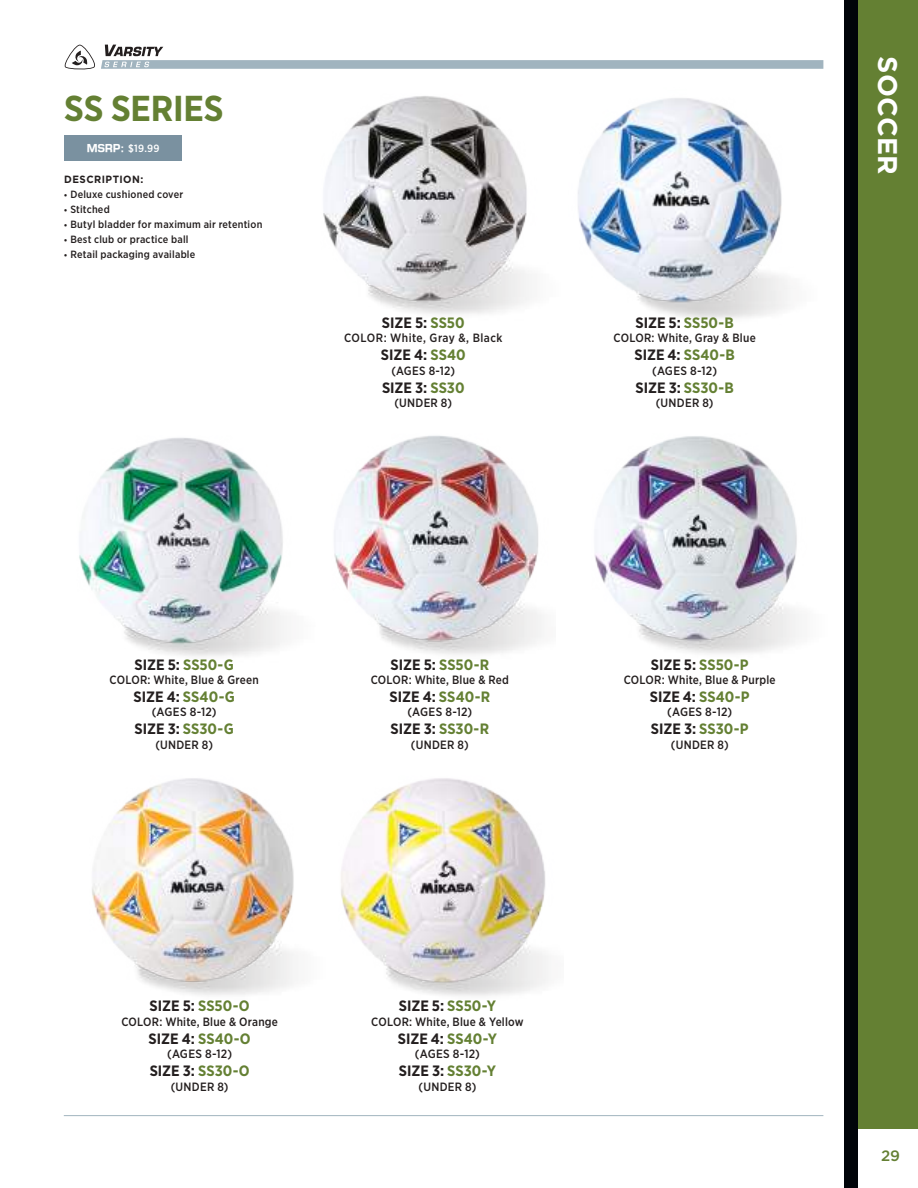
<style>
.page{position:relative;width:918px;height:1188px;background:#fff}
.page>*{position:absolute;margin:0;border:0;box-sizing:border-box;transform-origin:0 0}
.t1{font:700 36px "Gotham Narrow";letter-spacing:-.005em;color:#648033}
.t2{font:700 27px "Gotham";letter-spacing:.01em;color:#fff}
.t3{font:700 15px "Gotham Narrow";color:#241f1f}
.t4{font:500 15px "Gotham";color:#648033}
.t5{font:500 12px "Gotham Narrow";letter-spacing:.02em;color:#241f1f}
.t6{font:500 10.5px/15px "Gotham Narrow";letter-spacing:.02em;color:#241f1f}
.t7{font:700 10.5px "Gotham";letter-spacing:.045em;color:#241f1f;scale:.94 1}
.t8{font:500 10.5px "Gotham Narrow";color:#fff}
.s1{font-family:"Mikasa Sports";font-weight:700}
.s2{font-family:"MT Extra";font-weight:400}
.s3{color:#648033}
</style>
<div class="page">
<div style="left:858px;top:0;width:60px;height:1129px;background:#648033"></div>
<div style="left:844px;top:0;width:14px;height:1188px;background:#000409"></div>
<hr style="left:64px;top:1115px;width:759px;height:1px;background:#a1b4bf">
<svg style="left:65px;top:45px;width:30px;height:24px"></svg>
<svg style="left:101px;top:45px;width:722px;height:24px"></svg>
<div style="left:64px;top:136px;width:118px;height:25px;background:#7a91a0"></div>
<img style="left:323px;top:96px;width:206px;height:218px">
<img style="left:578px;top:98px;width:212px;height:221px">
<img style="left:79px;top:438px;width:205px;height:218px">
<img style="left:334px;top:435px;width:208px;height:220px">
<img style="left:594px;top:436px;width:205px;height:218px">
<img style="left:92px;top:778px;width:202px;height:217px">
<img style="left:341px;top:778px;width:207px;height:218px">
<h1 class="t1" style="left:64px;top:86px;width:161px">SS SERIES</h1>
<p class="t8" style="left:87px;top:141px;width:74px"><span class="s1">MSRP:</span> $19.99</p>
<p class="t7" style="left:64px;top:173px;width:86px">DESCRIPTION:</p>
<p class="t6" style="left:64px;top:187px;width:200px"><span class="s2">g</span> Deluxe cushioned cover<br><span class="s2">g</span> Stitched<br><span class="s2">g</span> Butyl bladder for maximum air retention <span class="s2">g</span> Best club or practice ball<br><span class="s2">g</span> Retail packaging available</p>
<p class="t3" style="left:382px;top:313px;width:84px">SIZE 5: <span class="s3">SS50</span></p>
<p class="t5" style="left:344px;top:331px;width:160px">COLOR: White, Gray &amp;, Black</p>
<p class="t3" style="left:381px;top:346px;width:86px">SIZE 4: <span class="s3">SS40</span></p>
<p class="t5" style="left:391px;top:363px;width:65px">(AGES 8-12)</p>
<p class="t3" style="left:382px;top:378px;width:84px">SIZE 3: <span class="s3">SS30</span></p>
<p class="t5" style="left:394px;top:395px;width:59px">(UNDER 8)</p>
<p class="t3" style="left:134px;top:655px;width:101px">SIZE 5: <span class="s3">SS50-G</span></p>
<p class="t5" style="left:110px;top:672px;width:151px">COLOR: White, Blue &amp; Green</p>
<p class="t3" style="left:133px;top:687px;width:103px">SIZE 4: <span class="s3">SS40-G</span></p>
<p class="t5" style="left:152px;top:705px;width:66px">(AGES 8-12)</p>
<p class="t3" style="left:135px;top:720px;width:101px">SIZE 3: <span class="s3">SS30-G</span></p>
<p class="t5" style="left:155px;top:737px;width:59px">(UNDER 8)</p>
<p class="t3" style="left:391px;top:655px;width:100px">SIZE 5: <span class="s3">SS50-R</span></p>
<p class="t5" style="left:371px;top:672px;width:140px">COLOR: White, Blue &amp; Red</p>
<p class="t3" style="left:390px;top:687px;width:102px">SIZE 4: <span class="s3">SS40-R</span></p>
<p class="t5" style="left:407px;top:705px;width:66px">(AGES 8-12)</p>
<p class="t3" style="left:391px;top:720px;width:100px">SIZE 3: <span class="s3">SS30-R</span></p>
<p class="t5" style="left:411px;top:737px;width:59px">(UNDER 8)</p>
<p class="t3" style="left:635px;top:313px;width:100px">SIZE 5: <span class="s3">SS50-B</span></p>
<p class="t5" style="left:614px;top:331px;width:144px">COLOR: White, Gray &amp; Blue</p>
<p class="t3" style="left:634px;top:346px;width:102px">SIZE 4: <span class="s3">SS40-B</span></p>
<p class="t5" style="left:652px;top:363px;width:66px">(AGES 8-12)</p>
<p class="t3" style="left:635px;top:378px;width:100px">SIZE 3: <span class="s3">SS30-B</span></p>
<p class="t5" style="left:656px;top:395px;width:59px">(UNDER 8)</p>
<p class="t3" style="left:651px;top:655px;width:99px">SIZE 5: <span class="s3">SS50-P</span></p>
<p class="t5" style="left:624px;top:672px;width:153px">COLOR: White, Blue &amp; Purple</p>
<p class="t3" style="left:650px;top:687px;width:101px">SIZE 4: <span class="s3">SS40-P</span></p>
<p class="t5" style="left:667px;top:705px;width:66px">(AGES 8-12)</p>
<p class="t3" style="left:651px;top:720px;width:99px">SIZE 3: <span class="s3">SS30-P</span></p>
<p class="t5" style="left:671px;top:737px;width:59px">(UNDER 8)</p>
<p class="t3" style="left:150px;top:996px;width:102px">SIZE 5: <span class="s3">SS50-O</span></p>
<p class="t5" style="left:121px;top:1014px;width:158px">COLOR: White, Blue &amp; Orange</p>
<p class="t3" style="left:149px;top:1029px;width:104px">SIZE 4: <span class="s3">SS40-O</span></p>
<p class="t5" style="left:167px;top:1046px;width:66px">(AGES 8-12)</p>
<p class="t3" style="left:150px;top:1061px;width:102px">SIZE 3: <span class="s3">SS30-O</span></p>
<p class="t5" style="left:171px;top:1079px;width:59px">(UNDER 8)</p>
<p class="t3" style="left:399px;top:996px;width:99px">SIZE 5: <span class="s3">SS50-Y</span></p>
<p class="t5" style="left:371px;top:1014px;width:154px">COLOR: White, Blue &amp; Yellow</p>
<p class="t3" style="left:398px;top:1029px;width:101px">SIZE 4: <span class="s3">SS40-Y</span></p>
<p class="t5" style="left:415px;top:1046px;width:66px">(AGES 8-12)</p>
<p class="t3" style="left:399px;top:1061px;width:99px">SIZE 3: <span class="s3">SS30-Y</span></p>
<p class="t5" style="left:419px;top:1079px;width:59px">(UNDER 8)</p>
<h2 class="t2" style="left:905px;top:56px;width:120px;rotate:90deg">SOCCER</h2>
<p class="t4" style="left:881px;top:1146px;width:21px">29</p>
</div>
